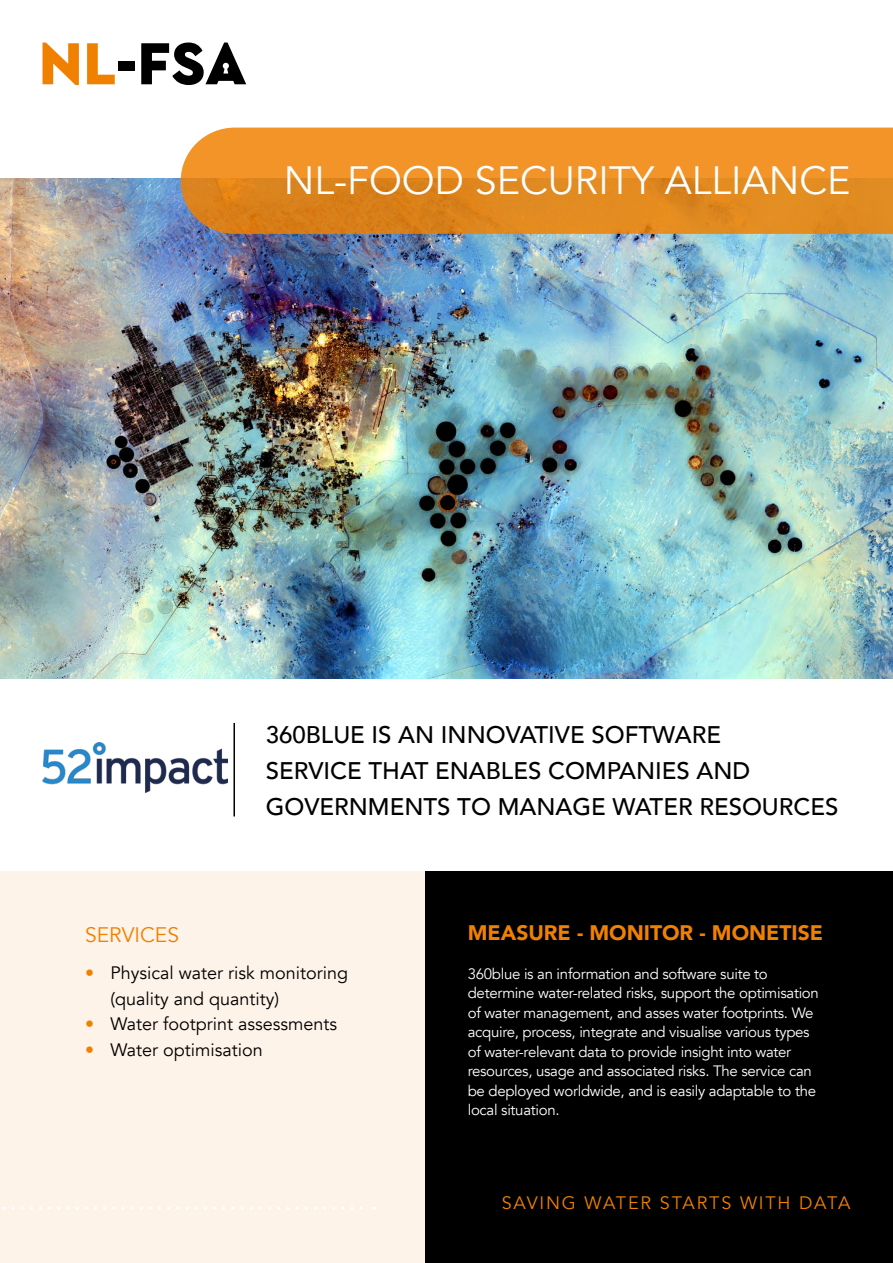
<style>
.page{position:relative;width:893px;height:1263px;background:#fff}
.page>*{position:absolute;margin:0;border:0;box-sizing:border-box;transform-origin:0 0}
.t1{font:39.45px "Avenir";color:#fff}
.t2{font:500 24px/36px "Avenir";color:#000}
.t3{font:900 21px "Avenir";color:#f08100}
.t4{font:21px "Avenir";color:#f08100}
.t5{font:18px/25.5px "Avenir";color:#000}
.t6{font:18px "Avenir";letter-spacing:.1em;color:#f08100}
.t7{font:15px/19.5px "Avenir";letter-spacing:-.02em;color:#fff}
.s1{color:#f08100}
</style>
<div class="page">
<div style="left:0;top:872px;width:436px;height:391px;background:#fef3e8"></div>
<div style="left:425px;top:872px;width:468px;height:391px;background:#000"></div>
<img style="left:0;top:179px;width:893px;height:499px">
<svg style="left:181px;top:128px;width:712px;height:106px;background:#e68d25"></svg>
<svg style="left:13px;top:1207px;width:361px;height:3px"></svg>
<svg style="left:43px;top:43px;width:36px;height:42px"></svg>
<svg style="left:87px;top:43px;width:28px;height:41px"></svg>
<svg style="left:141px;top:43px;width:105px;height:42px"></svg>
<div style="left:118px;top:61px;width:17px;height:10px;background:#000"></div>
<hr style="left:233px;top:723px;width:2px;height:93px;background:#000">
<img style="left:43px;top:742px;width:184px;height:50px">
<h1 class="t1" style="left:284px;top:157px;width:568px">NL-FOOD SECURITY ALLIANCE</h1>
<h2 class="t2" style="left:266px;top:715px;width:574px">360BLUE IS AN INNOVATIVE SOFTWARE<br>SERVICE THAT ENABLES COMPANIES AND<br>GOVERNMENTS TO MANAGE WATER RESOURCES</h2>
<h3 class="t4" style="left:85px;top:923px;width:95px">SERVICES</h3>
<p class="t5" style="left:111px;top:960px;width:239px;text-indent:-26px"><span class="s1">•</span> Physical water risk monitoring (quality and quantity)</p>
<p class="t5" style="left:85px;top:1011px;width:254px"><span class="s1">•</span> Water footprint assessments</p>
<p class="t5" style="left:85px;top:1037px;width:179px"><span class="s1">•</span> Water optimisation</p>
<h3 class="t3" style="left:468px;top:914px;width:357px">MEASURE - MONITOR - MONETISE</h3>
<p class="t7" style="left:468px;top:964px;width:353px">360blue is an information and software suite to determine water-related risks, support the optimisation of water management, and asses water footprints. We acquire, process, integrate and visualise various types of water-relevant data to provide insight into water resources, usage and associated risks. The service can be deployed worldwide, and is easily adaptable to the local situation.</p>
<p class="t6" style="left:502px;top:1192px;width:350px">SAVING WATER STARTS WITH DATA</p>
</div>
